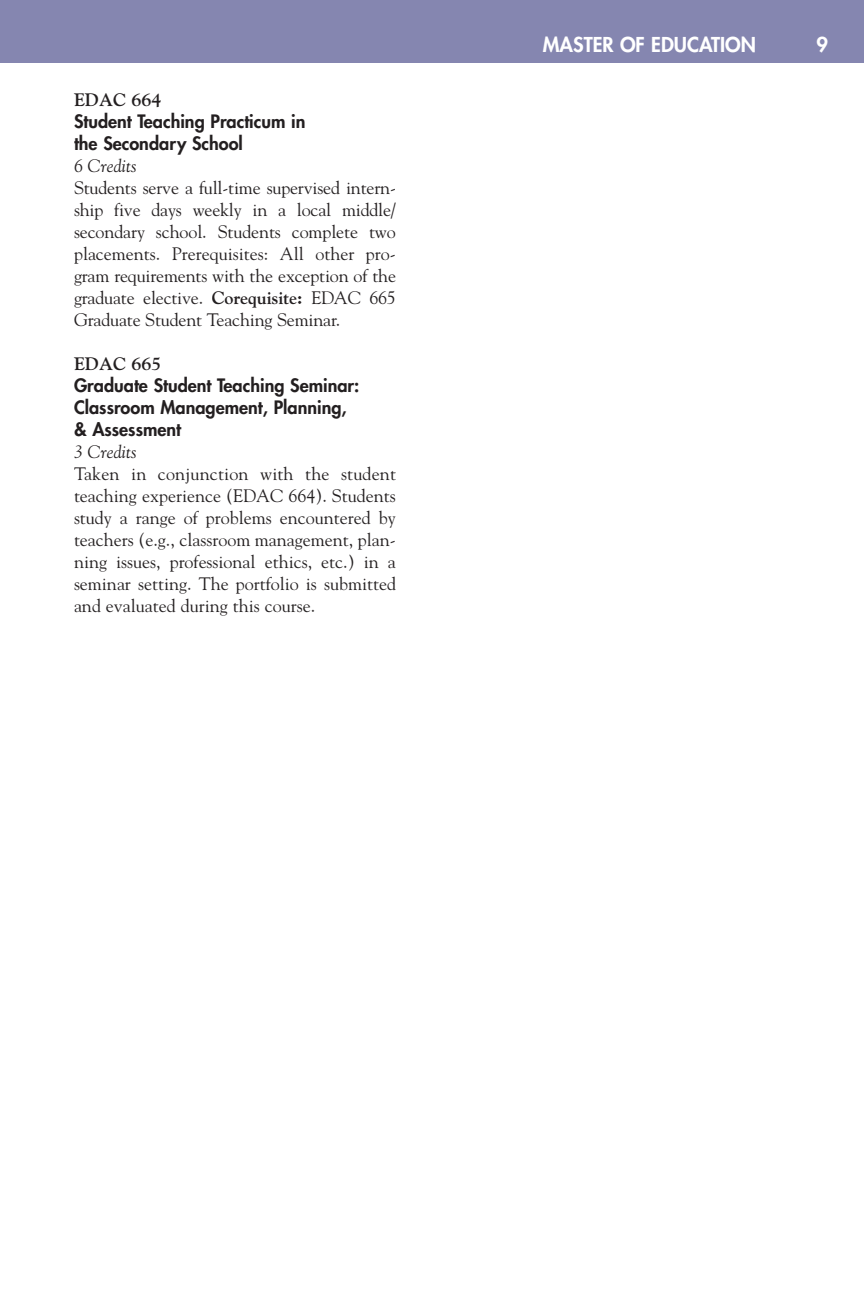
<style>
.page{position:relative;width:864px;height:1296px;background:#fff}
.page>*{position:absolute;margin:0;border:0;box-sizing:border-box;transform-origin:0 0}
.t1{font:800 20px "Futura";color:#fff}
.t2{font:18px/22px "Goudy";letter-spacing:-.005em;color:#231f20;text-align:justify}
.t3{font:800 18px/22px "Futura";color:#231f20}
.t4{font:italic 18px "Goudy";color:#231f20}
.t5{font:700 18px "Goudy";color:#231f20}
.s1{font-weight:700}
</style>
<div class="page">
<div style="left:0;top:0;width:864px;height:63px;background:#8586b0"></div>
<p class="t5" style="left:74px;top:89px;width:89px">EDAC 664</p>
<p class="t3" style="left:74px;top:110px;width:233px">Student Teaching Practicum in the Secondary School</p>
<p class="t4" style="left:74px;top:155px;width:64px">6 Credits</p>
<p class="t2" style="left:74px;top:176px;width:324px">Students serve a full-time supervised intern&shy;ship five days weekly in a local middle/ secondary school. Students complete two placements. Prerequisites: All other pro&shy;gram requirements with the exception of the graduate elective. <span class="s1">Corequisite:</span> EDAC 665<br>Graduate Student Teaching Seminar.</p>
<p class="t5" style="left:74px;top:353px;width:89px">EDAC 665</p>
<p class="t3" style="left:74px;top:374px;width:287px">Graduate Student Teaching Seminar:<br>Classroom Management, Planning, &amp; Assessment</p>
<p class="t4" style="left:74px;top:441px;width:64px">3 Credits</p>
<p class="t2" style="left:74px;top:462px;width:324px">Taken in conjunction with the student teaching experience (EDAC 664). Students study a range of problems encountered by teachers (e.g., classroom management, plan&shy;ning issues, professional ethics, etc.) in a seminar setting. The portfolio is submitted and evaluated during this course.</p>
<p class="t1" style="left:543px;top:32px;width:215px">MASTER OF EDUCATION</p>
<p class="t1" style="left:816px;top:32px;width:13px">9</p>
</div>
